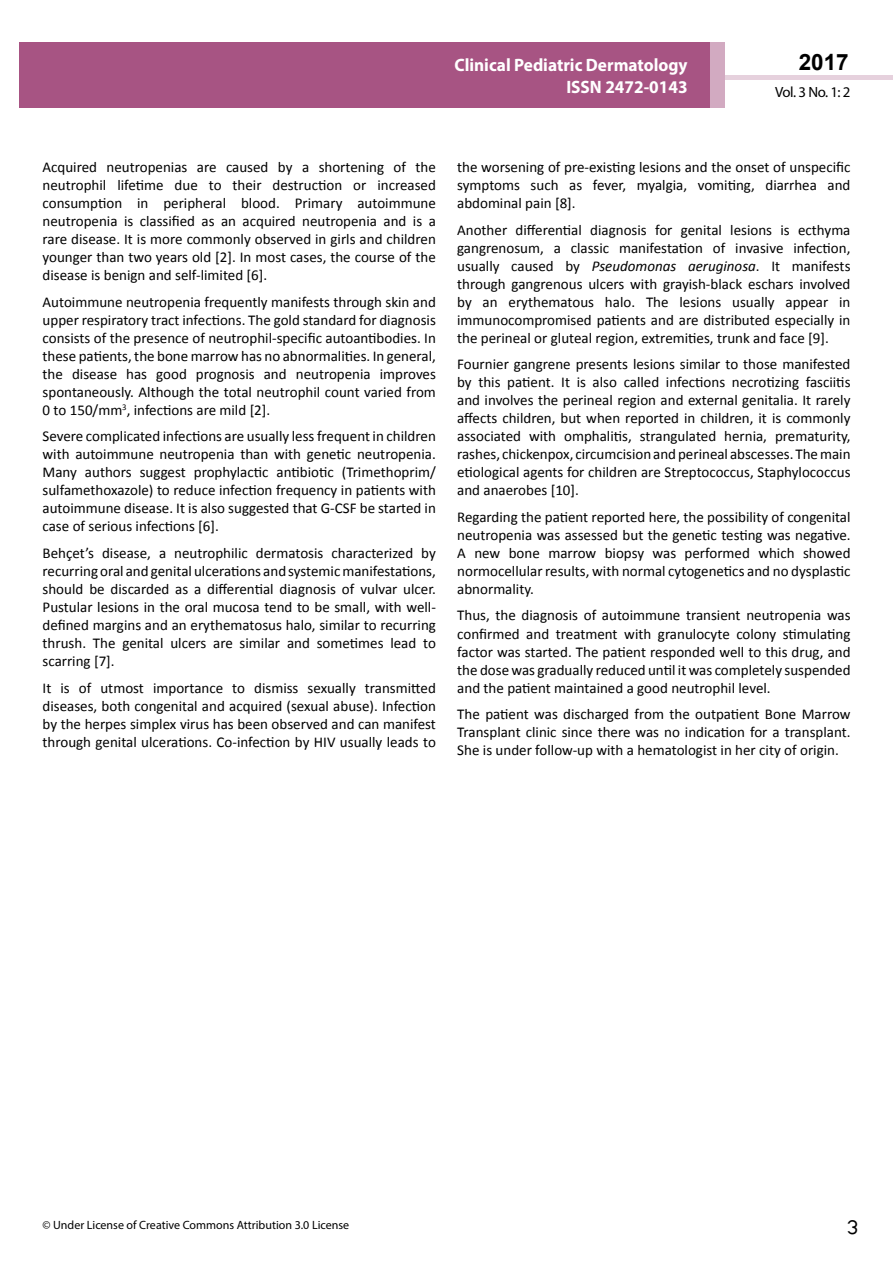
<style>
.page{position:relative;width:893px;height:1263px;background:#fff}
.page>*{position:absolute;margin:0;border:0;box-sizing:border-box;transform-origin:0 0}
.t1{font:25.5px "Tunga";color:#000}
.t2{font:700 22.5px "Arial";color:#000}
.t3{font:700 18px/21.6px "Myriad Pro";color:#fff;text-align:right;scale:.96 1}
.t4{font:15px/18px "Calibri";color:#000;text-align:justify}
.t5{font:14.85px "Myriad Pro";color:#000}
.t6{font:12px "Myriad Pro";color:#000}
.s1{font-style:italic}
</style>
<div class="page">
<hr style="left:725px;top:75px;width:168px;height:4px;background:#e6d1dd">
<div style="left:709px;top:42px;width:16px;height:66px;background:#d2aac1"></div>
<div style="left:19px;top:42px;width:690px;height:66px;background:#a75483"></div>
<p class="t3" style="left:454px;top:54px;width:244px">Clinical Pediatric Dermatology<br>ISSN 2472-0143</p>
<h2 class="t2" style="left:799px;top:47px;width:52px">2017</h2>
<p class="t5" style="left:775px;top:83px;width:77px">Vol. 3 No. 1: 2</p>
<p class="t4" style="left:43px;top:158px;width:395px">Acquired neutropenias are caused by a shortening of the neutrophil lifetime due to their destruction or increased consumption in peripheral blood. Primary autoimmune neutropenia is classified as an acquired neutropenia and is a rare disease. It is more commonly observed in girls and children younger than two years old [2]. In most cases, the course of the disease is benign and self-limited [6].</p>
<p class="t4" style="left:43px;top:293px;width:395px">Autoimmune neutropenia frequently manifests through skin and upper respiratory tract infections. The gold standard for diagnosis consists of the presence of neutrophil-specific autoantibodies. In these patients, the bone marrow has no abnormalities. In general, the disease has good prognosis and neutropenia improves spontaneously. Although the total neutrophil count varied from 0 to 150/mm<sup>3</sup>, infections are mild [2].</p>
<p class="t4" style="left:43px;top:427px;width:395px">Severe complicated infections are usually less frequent in children with autoimmune neutropenia than with genetic neutropenia.<br>Many authors suggest prophylactic antibiotic (Trimethoprim/ sulfamethoxazole) to reduce infection frequency in patients with autoimmune disease. It is also suggested that G-CSF be started in case of serious infections [6].</p>
<p class="t4" style="left:43px;top:544px;width:395px">Behçet’s disease, a neutrophilic dermatosis characterized by recurring oral and genital ulcerations and systemicmanifestations, should be discarded as a differential diagnosis of vulvar ulcer.<br>Pustular lesions in the oral mucosa tend to be small, with well&shy;defined margins and an erythematosus halo, similar to recurring thrush. The genital ulcers are similar and sometimes lead to scarring [7].</p>
<p class="t4" style="left:43px;top:678px;width:395px">It is of utmost importance to dismiss sexually transmitted diseases, both congenital and acquired (sexual abuse). Infection by the herpes simplex virus has been observed and can manifest through genital ulcerations. Co-infection by HIV usually leads to</p>
<p class="t4" style="left:457px;top:158px;width:395px">the worsening of pre-existing lesions and the onset of unspecific symptoms such as fever, myalgia, vomiting, diarrhea and abdominal pain [8].</p>
<p class="t4" style="left:457px;top:221px;width:395px">Another differential diagnosis for genital lesions is ecthyma gangrenosum, a classic manifestation of invasive infection, usually caused by <span class="s1">Pseudomonas aeruginosa</span>. It manifests through gangrenous ulcers with grayish-black eschars involved by an erythematous halo. The lesions usually appear in immunocompromised patients and are distributed especially in the perineal or gluteal region, extremities, trunk and face [9].</p>
<p class="t4" style="left:457px;top:355px;width:395px">Fournier gangrene presents lesions similar to those manifested by this patient. It is also called infections necrotizing fasciitis and involves the perineal region and external genitalia. It rarely affects children, but when reported in children, it is commonly associated with omphalitis, strangulated hernia, prematurity, rashes, chickenpox, circumcisionandperineal abscesses. Themain etiological agents for children are Streptococcus, Staphylococcus and anaerobes [10].</p>
<p class="t4" style="left:457px;top:508px;width:395px">Regarding the patient reported here, the possibility of congenital neutropenia was assessed but the genetic testing was negative.<br>A new bone marrow biopsy was performed which showed normocellular results, with normal cytogenetics and no dysplastic abnormality.</p>
<p class="t4" style="left:457px;top:606px;width:395px">Thus, the diagnosis of autoimmune transient neutropenia was confirmed and treatment with granulocyte colony stimulating factor was started. The patient responded well to this drug, and the dose was gradually reduced until it was completely suspended and the patient maintained a good neutrophil level.</p>
<p class="t4" style="left:457px;top:705px;width:395px">The patient was discharged from the outpatient Bone Marrow Transplant clinic since there was no indication for a transplant.<br>She is under follow-up with a hematologist in her city of origin.</p>
<p class="t6" style="left:43px;top:1218px;width:308px">© Under License of Creative Commons Attribution 3.0 License</p>
<h1 class="t1" style="left:847px;top:1210px;width:13px">3</h1>
</div>
